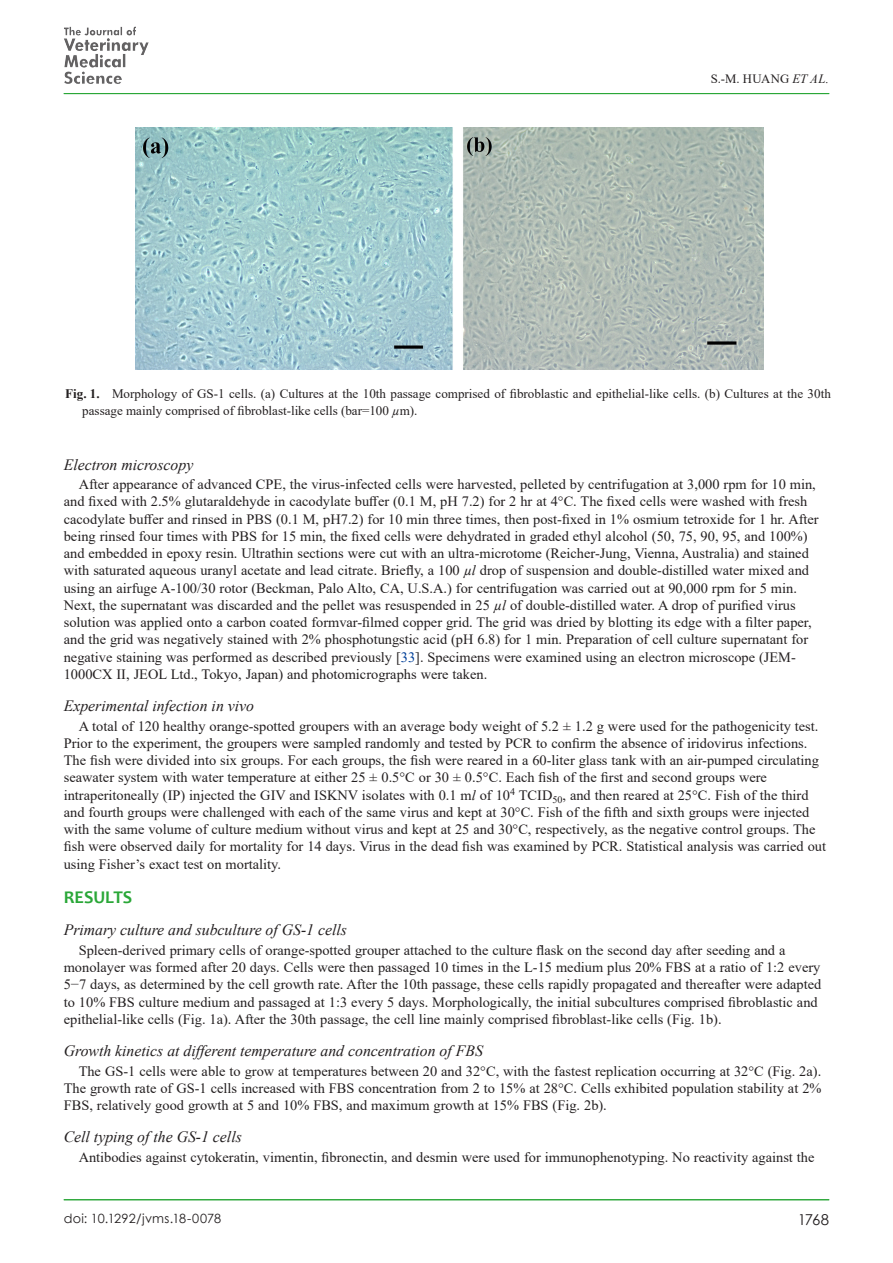
<style>
.page{position:relative;width:893px;height:1263px;background:#fff}
.page>*{position:absolute;margin:0;border:0;box-sizing:border-box;transform-origin:0 0}
.t1{font:700 18px "Candara";color:#2aa738}
.t2{font:italic 15.75px "Times New Roman";color:#231f20}
.t3{font:15px "Century Gothic";color:#231f20}
.t4{font:14.25px/17.2px "Times New Roman";color:#231f20}
.t5{font:13.05px/16.5px "Times New Roman";color:#231f20}
.t6{font:12.75px "Century Gothic";letter-spacing:.02em;color:#231f20}
.t7{font:12.75px "Times New Roman";letter-spacing:.015em;color:#231f20}
.s1{font-style:italic}
.s2{font-weight:700}
.s3{color:#003f98}
</style>
<div class="page">
<img style="left:64px;top:27px;width:74px;height:24px">
<hr style="left:64px;top:93px;width:765px;height:1px;background:#2aa738">
<hr style="left:64px;top:1199px;width:765px;height:1px;background:#2aa738">
<img style="left:136px;top:128px;width:627px;height:241px">
<p class="t7" style="left:711px;top:70px;width:120px">S.-M. HUANG <span class="s1">ET AL.</span></p>
<p class="t5" style="left:82px;top:385px;width:750px;text-indent:-17px"><span class="s2">Fig. 1.</span> Morphology of GS-1 cells. (a) Cultures at the 10th passage comprised of fibroblastic and epithelial-like cells. (b) Cultures at the 30th passage mainly comprised of fibroblast-like cells (bar=100 <span class="s1">µ</span>m).</p>
<p class="t2" style="left:64px;top:453px;width:131px">Electron microscopy</p>
<p class="t4" style="left:64px;top:475px;width:756px;text-indent:15px">After appearance of advanced CPE, the virus-infected cells were harvested, pelleted by centrifugation at 3,000 rpm for 10 min, and fixed with 2.5% glutaraldehyde in cacodylate buffer (0.1 M, pH 7.2) for 2 hr at 4°C. The fixed cells were washed with fresh cacodylate buffer and rinsed in PBS (0.1 M, pH7.2) for 10 min three times, then post-fixed in 1% osmium tetroxide for 1 hr. After being rinsed four times with PBS for 15 min, the fixed cells were dehydrated in graded ethyl alcohol (50, 75, 90, 95, and 100%) and embedded in epoxy resin. Ultrathin sections were cut with an ultra-microtome (Reicher-Jung, Vienna, Australia) and stained with saturated aqueous uranyl acetate and lead citrate. Briefly, a 100 <span class="s1">µl</span> drop of suspension and double-distilled water mixed and using an airfuge A-100/30 rotor (Beckman, Palo Alto, CA, U.S.A.) for centrifugation was carried out at 90,000 rpm for 5 min.<br>Next, the supernatant was discarded and the pellet was resuspended in 25 <span class="s1">µl</span> of double-distilled water. A drop of purified virus solution was applied onto a carbon coated formvar-filmed copper grid. The grid was dried by blotting its edge with a filter paper, and the grid was negatively stained with 2% phosphotungstic acid (pH 6.8) for 1 min. Preparation of cell culture supernatant for negative staining was performed as described previously [<span class="s3">33</span>]. Specimens were examined using an electron microscope (JEM-1000CX II, JEOL Ltd., Tokyo, Japan) and photomicrographs were taken.</p>
<p class="t2" style="left:64px;top:695px;width:192px">Experimental infection in vivo</p>
<p class="t4" style="left:64px;top:717px;width:764px;text-indent:15px">A total of 120 healthy orange-spotted groupers with an average body weight of 5.2 ± 1.2 g were used for the pathogenicity test.<br>Prior to the experiment, the groupers were sampled randomly and tested by PCR to confirm the absence of iridovirus infections.<br>The fish were divided into six groups. For each groups, the fish were reared in a 60-liter glass tank with an air-pumped circulating seawater system with water temperature at either 25 ± 0.5°C or 30 ± 0.5°C. Each fish of the first and second groups were intraperitoneally (IP) injected the GIV and ISKNV isolates with 0.1 m<span class="s1">l</span> of 10<sup>4</sup> TCID<sub>50</sub>, and then reared at 25°C. Fish of the third and fourth groups were challenged with each of the same virus and kept at 30°C. Fish of the fifth and sixth groups were injected with the same volume of culture medium without virus and kept at 25 and 30°C, respectively, as the negative control groups. The fish were observed daily for mortality for 14 days. Virus in the dead fish was examined by PCR. Statistical analysis was carried out using Fisher’s exact test on mortality.</p>
<p class="t1" style="left:64px;top:886px;width:70px">RESULTS</p>
<p class="t2" style="left:64px;top:919px;width:285px">Primary culture and subculture of GS-1 cells</p>
<p class="t4" style="left:64px;top:941px;width:759px;text-indent:15px">Spleen-derived primary cells of orange-spotted grouper attached to the culture flask on the second day after seeding and a monolayer was formed after 20 days. Cells were then passaged 10 times in the L-15 medium plus 20% FBS at a ratio of 1:2 every 5−7 days, as determined by the cell growth rate. After the 10th passage, these cells rapidly propagated and thereafter were adapted to 10% FBS culture medium and passaged at 1:3 every 5 days. Morphologically, the initial subcultures comprised fibroblastic and epithelial-like cells (Fig. 1a). After the 30th passage, the cell line mainly comprised fibroblast-like cells (Fig. 1b).</p>
<p class="t2" style="left:64px;top:1040px;width:421px">Growth kinetics at different temperature and concentration of FBS</p>
<p class="t4" style="left:64px;top:1062px;width:759px;text-align:justify;text-indent:15px">The GS-1 cells were able to grow at temperatures between 20 and 32°C, with the fastest replication occurring at 32°C (Fig. 2a).<br>The growth rate of GS-1 cells increased with FBS concentration from 2 to 15% at 28°C. Cells exhibited population stability at 2% FBS, relatively good growth at 5 and 10% FBS, and maximum growth at 15% FBS (Fig. 2b).</p>
<p class="t2" style="left:64px;top:1126px;width:180px">Cell typing of the GS-1 cells</p>
<p class="t4" style="left:79px;top:1148px;width:737px">Antibodies against cytokeratin, vimentin, fibronectin, and desmin were used for immunophenotyping. No reactivity against the</p>
<p class="t6" style="left:64px;top:1209px;width:159px">doi: 10.1292/jvms.18-0078</p>
<p class="t3" style="left:798px;top:1209px;width:33px">1768</p>
</div>
